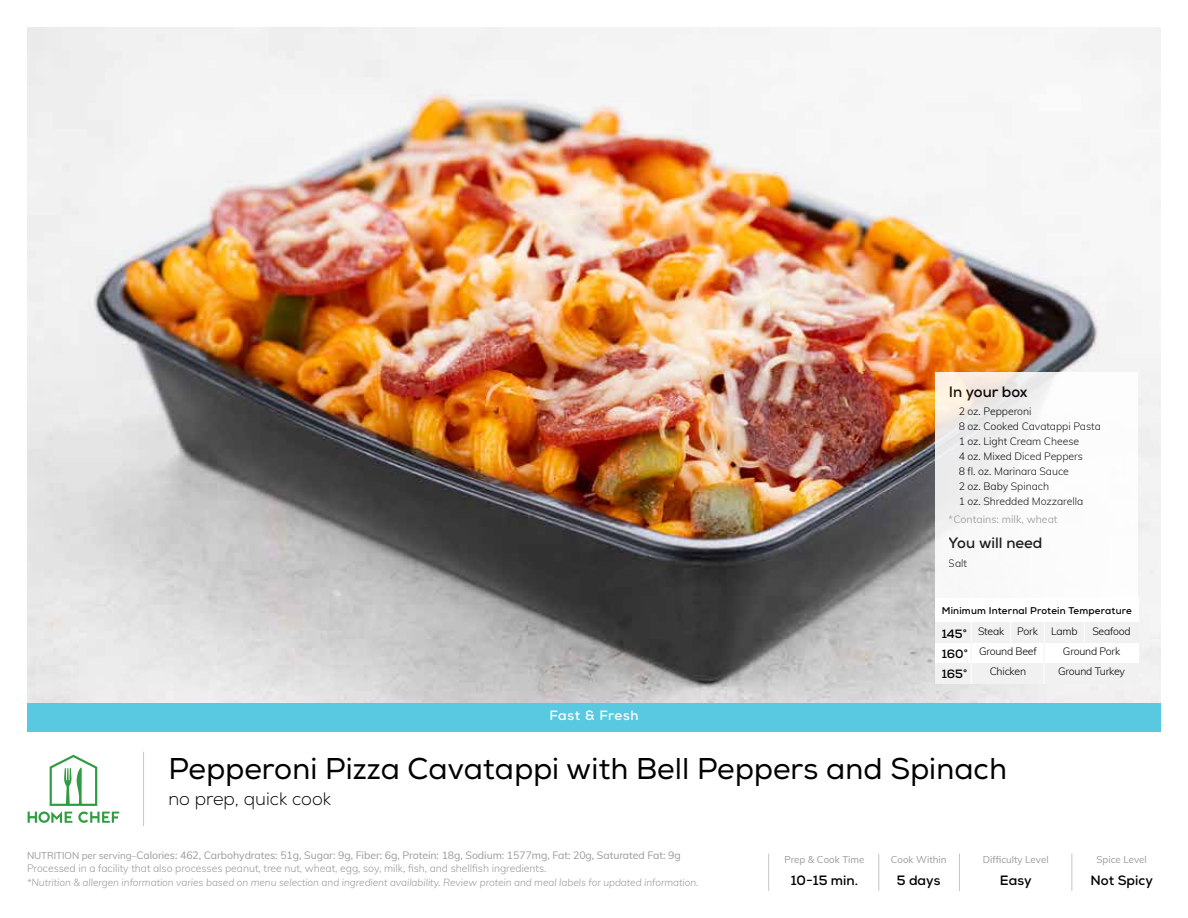
<style>
.page{position:relative;width:1188px;height:918px;background:#fff}
.page>*{position:absolute;margin:0;border:0;box-sizing:border-box;transform-origin:0 0}
.t1{font:30px "Nexa";color:#000}
.t2{font:300 18px "Nexa";color:#000}
.t3{font:700 15px "Nexa";color:#000}
.t4{font:700 13.5px "Nexa";color:#000}
.t5{font:700 13.5px "Nexa";letter-spacing:.05em;color:#fff}
.t6{font:700 12px/20px "Nexa";color:#000;text-align:justify}
.t7{font:300 10.5px/13.5px "Muli";letter-spacing:-.005em;color:#9a9a9a}
.t8{font:300 10.5px/15px "Muli";letter-spacing:-.01em;color:#000}
.t9{font:10.5px "Muli";color:#9a9a9a}
.t10{font:italic 300 10.2px "Muli";letter-spacing:-.005em;color:#9a9a9a}
.t11{font:9.75px "Muli";color:#9a9a9a}
.t12{font:700 9.75px "Nexa";letter-spacing:.02em;color:#000}
.s1{font-weight:400;font-size:9.75px}
.s2{font-weight:400}
</style>
<div class="page">
<img style="left:27px;top:27px;width:1134px;height:676px">
<hr style="left:143px;top:752px;width:1px;height:74px;background:#c7c6c5">
<hr style="left:878px;top:854px;width:1px;height:37px;background:#c7c6c5">
<hr style="left:768px;top:854px;width:1px;height:37px;background:#c7c6c5">
<hr style="left:959px;top:854px;width:1px;height:37px;background:#c7c6c5">
<hr style="left:1071px;top:854px;width:1px;height:37px;background:#c7c6c5">
<svg style="left:28px;top:755px;width:91px;height:68px"></svg>
<svg style="left:935px;top:372px;width:203px;height:227px"></svg>
<div style="left:935px;top:599px;width:203px;height:85px;background:#fff"></div>
<div style="left:935px;top:663px;width:203px;height:21px;background:#f1f1f1"></div>
<div style="left:935px;top:622px;width:203px;height:21px;background:#f1f1f1"></div>
<div style="left:27px;top:703px;width:1134px;height:28px;background:#59c8e1"></div>
<h3 class="t3" style="left:949px;top:382px;width:80px">In your box</h3>
<p class="t8" style="left:959px;top:404px;width:144px">2 oz. Pepperoni<br>8 oz. Cooked Cavatappi Pasta<br>1 oz. Light Cream Cheese<br>4 oz. Mixed Diced Peppers<br>8 fl. oz. Marinara Sauce<br>2 oz. Baby Spinach<br>1 oz. Shredded Mozzarella</p>
<p class="t9" style="left:949px;top:511px;width:110px">*Contains: milk, wheat</p>
<h3 class="t3" style="left:949px;top:533px;width:95px">You will need</h3>
<p class="t8" style="left:949px;top:555px;width:20px">Salt</p>
<p class="t5" style="left:549px;top:707px;width:91px">Fast &amp; Fresh</p>
<p class="t12" style="left:942px;top:605px;width:192px">Minimum Internal Protein Temperature</p>
<p class="t8" style="left:978px;top:623px;width:28px">Steak</p>
<p class="t8" style="left:1051px;top:623px;width:28px">Lamb</p>
<p class="t8" style="left:1092px;top:623px;width:40px">Seafood</p>
<p class="t8" style="left:1058px;top:664px;width:68px">Ground Turkey</p>
<p class="t8" style="left:1017px;top:623px;width:22px">Pork</p>
<p class="t8" style="left:990px;top:664px;width:38px">Chicken</p>
<p class="t6" style="left:942px;top:624px;width:28px">145° 160° 165°</p>
<p class="t8" style="left:979px;top:643px;width:59px">Ground Beef</p>
<p class="t8" style="left:1063px;top:643px;width:59px">Ground Pork</p>
<h1 class="t1" style="left:168px;top:751px;width:840px">Pepperoni Pizza Cavatappi with Bell Peppers and Spinach</h1>
<h2 class="t2" style="left:168px;top:788px;width:164px">no prep, quick cook</h2>
<p class="t7" style="left:27px;top:848px;width:655px"><span class="s1">NUTRITION per serving–</span><span class="s2">Calories: 462, Carbohydrates: 51g, Sugar: 9g, Fiber: 6g, Protein: 18g, Sodium: 1577mg, Fat: 20g, Saturated Fat: 9g<br></span>Processed in a facility that also processes peanut, tree nut, wheat, egg, soy, milk, fish, and shellfish ingredients.</p>
<p class="t10" style="left:27px;top:875px;width:673px">*Nutrition &amp; allergen information varies based on menu selection and ingredient availability. Review protein and meal labels for updated information.</p>
<p class="t11" style="left:784px;top:853px;width:82px">Prep &amp; Cook Time</p>
<p class="t11" style="left:891px;top:853px;width:57px">Cook Within</p>
<p class="t11" style="left:983px;top:853px;width:67px">Difficulty Level</p>
<p class="t11" style="left:1097px;top:853px;width:52px">Spice Level</p>
<p class="t4" style="left:791px;top:872px;width:69px">10-15 min.</p>
<p class="t4" style="left:897px;top:871px;width:45px">5 days</p>
<p class="t4" style="left:1000px;top:872px;width:33px">Easy</p>
<p class="t4" style="left:1091px;top:872px;width:64px">Not Spicy</p>
</div>
